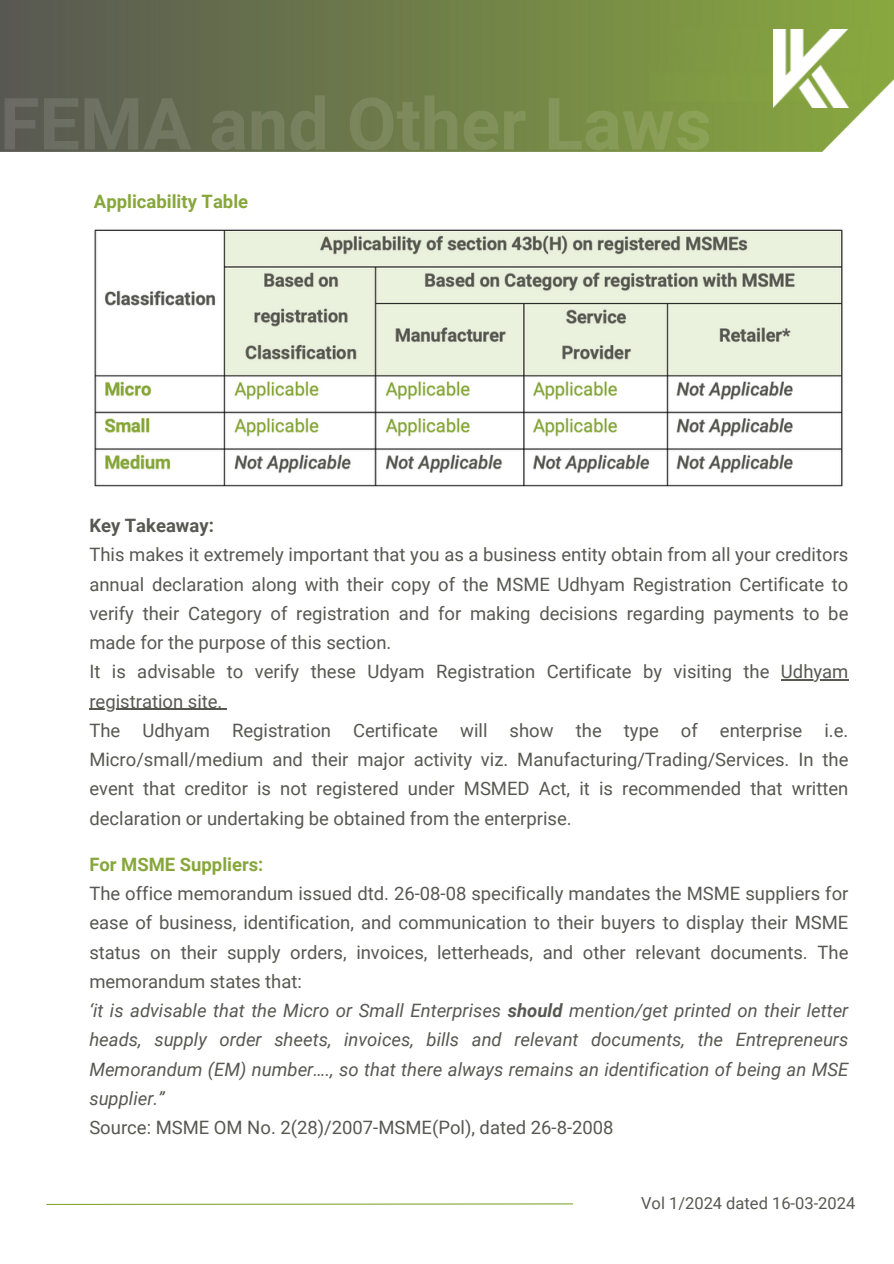
<style>
.page{position:relative;width:894px;height:1264px;background:#fff}
.page>*{position:absolute;margin:0;border:0;box-sizing:border-box;transform-origin:0 0}
.t1{font:18.45px/29.2px "Roboto";color:#585852}
.t2{font:700 18.45px "Roboto";color:#87a73b}
.t3{font:700 18.45px "Roboto";color:#585852}
.t4{font:16.5px "Roboto";color:#585852}
.s1{font-style:italic}
.s2{font-weight:700;font-style:italic}
</style>
<div class="page">
<img style="left:0;top:0;width:893px;height:152px">
<img style="left:773px;top:30px;width:75px;height:77px">
<svg style="left:46px;top:1203px;width:527px;height:2px"></svg>
<img style="left:94px;top:229px;width:749px;height:258px">
<hr style="left:780px;top:679px;width:68px;height:1px;background:#585852">
<hr style="left:89px;top:708px;width:133px;height:2px;background:#585852">
<p class="t2" style="left:94px;top:190px;width:156px">Applicability Table</p>
<p class="t3" style="left:89px;top:515px;width:126px">Key Takeaway:</p>
<p class="t1" style="left:89px;top:540px;width:760px">This makes it extremely important that you as a business entity obtain from all your creditors annual declaration along with their copy of the MSME Udhyam Registration Certificate to verify their Category of registration and for making decisions regarding payments to be made for the purpose of this section.<br>It is advisable to verify these Udyam Registration Certificate by visiting the Udhyam registration site.<br>The Udhyam Registration Certificate will show the type of enterprise i.e.<br>Micro/small/medium and their major activity viz. Manufacturing/Trading/Services. In the event that creditor is not registered under MSMED Act, it is recommended that written declaration or undertaking be obtained from the enterprise.</p>
<p class="t2" style="left:89px;top:853px;width:176px">For MSME Suppliers:</p>
<p class="t1" style="left:89px;top:879px;width:760px">The office memorandum issued dtd. 26-08-08 specifically mandates the MSME suppliers for ease of business, identification, and communication to their buyers to display their MSME status on their supply orders, invoices, letterheads, and other relevant documents. The memorandum states that:<br><span class="s1">‘it is advisable that the Micro or Small Enterprises</span> <span class="s2">should</span> <span class="s1">mention/get printed on their letter heads, supply order sheets, invoices, bills and relevant documents, the Entrepreneurs Memorandum (EM) number…., so that there always remains an identification of being an MSE supplier.”</span></p>
<p class="t1" style="left:89px;top:1113px;width:525px">Source: MSME OM No. 2(28)/2007-MSME(Pol), dated 26-8-2008</p>
<p class="t4" style="left:641px;top:1193px;width:216px">Vol 1/2024 dated 16-03-2024</p>
</div>
